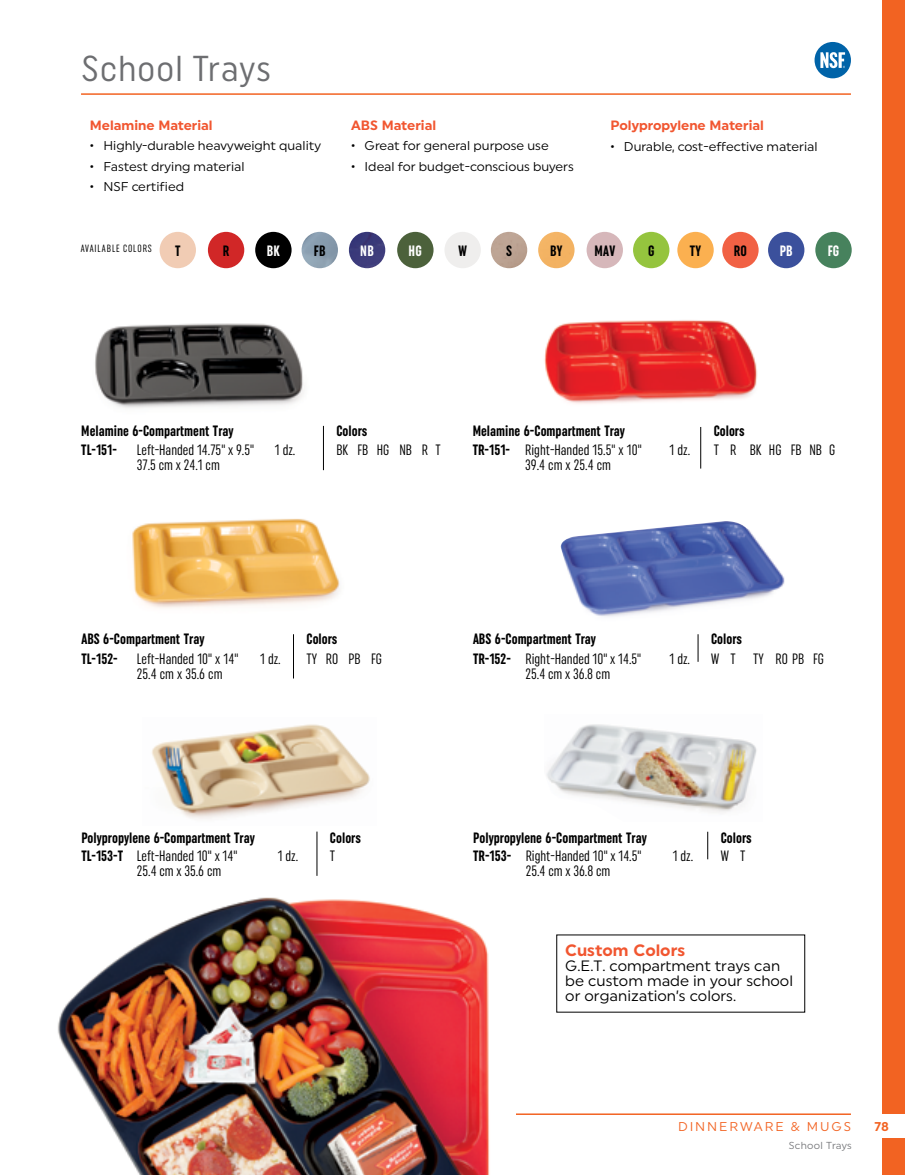
<style>
.page{position:relative;width:905px;height:1175px;background:#fff}
.page>*{position:absolute;margin:0;border:0;box-sizing:border-box;transform-origin:0 0}
.t1{font:36px "Uniform Condensed";letter-spacing:.015em;color:#6d6e71}
.t2{font:700 16.5px "Uniform";color:#f15630}
.t3{font:extra-condensed 15px "Uniform";color:#000}
.t4{font:700 extra-condensed 15px "Uniform";color:#000}
.t5{font:15px/15px "Uniform";color:#000}
.t6{font:700 extra-condensed 15px "Uniform";letter-spacing:.02em;color:#fff}
.t7{font:700 13.5px "Uniform";color:#f15630}
.t8{font:12.75px "Uniform";color:#000}
.t9{font:12.75px "Uniform";letter-spacing:.15em;color:#f26322}
.t10{font:700 12.75px "Uniform";color:#f26322}
.t11{font:extra-condensed 10.5px "Uniform";letter-spacing:.085em;color:#000}
.t12{font:10.2px "Uniform";letter-spacing:.03em;color:#77787b}
.s1{font-weight:700}
</style>
<div class="page">
<hr style="left:81px;top:1113px;width:769px;height:1px;background:#f26322">
<hr style="left:81px;top:93px;width:769px;height:2px;background:#f26322">
<div style="left:814px;top:42px;width:36px;height:36px;background:#0063a8;border-radius:50%"></div>
<svg style="left:820px;top:52px;width:25px;height:17px"></svg>
<div style="left:881px;top:0;width:23px;height:1174px;background:#f26322"></div>
<div style="left:862px;top:1114px;width:42px;height:24px;background:#fff"></div>
<img style="left:560px;top:521px;width:225px;height:96px">
<img style="left:152px;top:724px;width:218px;height:95px">
<img style="left:546px;top:724px;width:211px;height:88px">
<img style="left:544px;top:320px;width:214px;height:84px">
<img style="left:132px;top:518px;width:208px;height:90px">
<img style="left:95px;top:323px;width:208px;height:85px">
<img style="left:57px;top:897px;width:458px;height:277px">
<img style="left:537px;top:231px;width:38px;height:38px;border-radius:19px">
<div style="left:536px;top:230px;width:40px;height:40px;border:2px solid #fff;border-radius:50%"></div>
<div style="left:443px;top:231px;width:39px;height:38px;background:#efeeed;border-radius:50%"></div>
<div style="left:442px;top:230px;width:41px;height:40px;border:2px solid #fff;border-radius:50%"></div>
<img style="left:348px;top:231px;width:38px;height:38px;border-radius:19px">
<div style="left:346px;top:230px;width:41px;height:40px;border:2px solid #fff;border-radius:50%"></div>
<div style="left:254px;top:231px;width:39px;height:38px;background:#000;border-radius:50%"></div>
<div style="left:253px;top:230px;width:41px;height:40px;border:2px solid #fff;border-radius:50%"></div>
<div style="left:585px;top:231px;width:39px;height:38px;background:#d6b7ba;border-radius:50%"></div>
<div style="left:584px;top:230px;width:41px;height:40px;border:2px solid #fff;border-radius:50%"></div>
<img style="left:489px;top:231px;width:39px;height:38px;border-radius:19px">
<div style="left:488px;top:230px;width:41px;height:40px;border:2px solid #fff;border-radius:50%"></div>
<div style="left:396px;top:231px;width:38px;height:38px;background:#4c613b;border-radius:50%"></div>
<div style="left:395px;top:230px;width:41px;height:40px;border:2px solid #fff;border-radius:50%"></div>
<img style="left:300px;top:231px;width:39px;height:38px;border-radius:19px">
<div style="left:299px;top:230px;width:41px;height:40px;border:2px solid #fff;border-radius:50%"></div>
<div style="left:207px;top:231px;width:38px;height:38px;background:#d12727;border-radius:50%"></div>
<div style="left:206px;top:230px;width:40px;height:40px;border:2px solid #fff;border-radius:50%"></div>
<div style="left:158px;top:231px;width:39px;height:38px;background:#f1ccb4;border-radius:50%"></div>
<div style="left:157px;top:230px;width:41px;height:40px;border:2px solid #fff;border-radius:50%"></div>
<div style="left:767px;top:231px;width:38px;height:38px;background:#3b509c;border-radius:50%"></div>
<div style="left:765px;top:230px;width:41px;height:40px;border:2px solid #fff;border-radius:50%"></div>
<div style="left:676px;top:231px;width:38px;height:38px;background:#fbb050;border-radius:50%"></div>
<div style="left:675px;top:230px;width:41px;height:40px;border:2px solid #fff;border-radius:50%"></div>
<div style="left:814px;top:231px;width:38px;height:38px;background:#47825d;border-radius:50%"></div>
<div style="left:813px;top:230px;width:41px;height:40px;border:2px solid #fff;border-radius:50%"></div>
<div style="left:721px;top:231px;width:38px;height:38px;background:#f16144;border-radius:50%"></div>
<div style="left:720px;top:230px;width:40px;height:40px;border:2px solid #fff;border-radius:50%"></div>
<div style="left:632px;top:231px;width:38px;height:38px;background:#95c43e;border-radius:50%"></div>
<div style="left:630px;top:230px;width:41px;height:40px;border:2px solid #fff;border-radius:50%"></div>
<hr style="left:323px;top:426px;width:1px;height:44px;background:#000">
<hr style="left:700px;top:427px;width:1px;height:41px;background:#000">
<hr style="left:293px;top:634px;width:1px;height:44px;background:#000">
<svg style="left:697px;top:634px;width:1px;height:28px"></svg>
<hr style="left:316px;top:831px;width:1px;height:44px;background:#000">
<svg style="left:707px;top:831px;width:1px;height:28px"></svg>
<h1 class="t1" style="left:81px;top:47px;width:191px">School Trays</h1>
<p class="t7" style="left:90px;top:117px;width:124px">Melamine Material</p>
<p class="t8" style="left:90px;top:138px;width:232px">• Highly-durable heavyweight quality</p>
<p class="t8" style="left:90px;top:158px;width:156px">• Fastest drying material</p>
<p class="t8" style="left:90px;top:179px;width:96px">• NSF certified</p>
<p class="t7" style="left:351px;top:117px;width:86px">ABS Material</p>
<p class="t8" style="left:351px;top:138px;width:199px">• Great for general purpose use</p>
<p class="t8" style="left:351px;top:158px;width:224px">• Ideal for budget-conscious buyers</p>
<p class="t7" style="left:610px;top:118px;width:155px">Polypropylene Material</p>
<p class="t8" style="left:610px;top:139px;width:209px">• Durable, cost-effective material</p>
<p class="t11" style="left:81px;top:242px;width:73px">AVAILABLE COLORS</p>
<p class="t4" style="left:175px;top:242px;width:7px">T</p>
<p class="t4" style="left:223px;top:242px;width:8px">R</p>
<p class="t6" style="left:267px;top:242px;width:15px">BK</p>
<p class="t4" style="left:314px;top:242px;width:13px">FB</p>
<p class="t6" style="left:360px;top:242px;width:15px">NB</p>
<p class="t6" style="left:408px;top:242px;width:15px">HG</p>
<p class="t4" style="left:458px;top:242px;width:10px">W</p>
<p class="t4" style="left:506px;top:242px;width:7px">S</p>
<p class="t4" style="left:550px;top:242px;width:14px">BY</p>
<p class="t4" style="left:594px;top:242px;width:22px">MAV</p>
<p class="t4" style="left:648px;top:242px;width:8px">G</p>
<p class="t4" style="left:690px;top:242px;width:13px">TY</p>
<p class="t4" style="left:733px;top:242px;width:15px">RO</p>
<p class="t6" style="left:779px;top:242px;width:15px">PB</p>
<p class="t6" style="left:827px;top:242px;width:13px">FG</p>
<p class="t4" style="left:81px;top:422px;width:154px">Melamine 6-Compartment Tray</p>
<p class="t4" style="left:81px;top:441px;width:37px">TL-151-</p>
<p class="t3" style="left:137px;top:441px;width:119px">Left-Handed 14.75" x 9.5"</p>
<p class="t3" style="left:275px;top:441px;width:22px">1 dz.</p>
<p class="t3" style="left:137px;top:456px;width:84px">37.5 cm x 24.1 cm</p>
<p class="t4" style="left:336px;top:422px;width:33px">Colors</p>
<p class="t3" style="left:336px;top:441px;width:106px">BK FBHG NB RT</p>
<p class="t4" style="left:473px;top:422px;width:154px">Melamine 6-Compartment Tray</p>
<p class="t3" style="left:473px;top:441px;width:170px"><span class="s1">TR-151-</span> Right-Handed 15.5" x 10"</p>
<p class="t3" style="left:669px;top:441px;width:22px">1 dz.</p>
<p class="t3" style="left:525px;top:456px;width:87px">39.4 cm x 25.4 cm</p>
<p class="t4" style="left:713px;top:422px;width:33px">Colors</p>
<p class="t3" style="left:713px;top:441px;width:123px">T R BKHG FBNBG</p>
<p class="t4" style="left:81px;top:630px;width:124px">ABS 6-Compartment Tray</p>
<p class="t4" style="left:306px;top:630px;width:33px">Colors</p>
<p class="t4" style="left:473px;top:630px;width:124px">ABS 6-Compartment Tray</p>
<p class="t4" style="left:711px;top:630px;width:33px">Colors</p>
<p class="t4" style="left:81px;top:649px;width:38px">TL-152-</p>
<p class="t3" style="left:137px;top:649px;width:103px">Left-Handed 10" x 14"</p>
<p class="t3" style="left:260px;top:649px;width:22px">1 dz.</p>
<p class="t3" style="left:137px;top:664px;width:87px">25.4 cm x 35.6 cm</p>
<p class="t3" style="left:306px;top:649px;width:77px">TY RO PB FG</p>
<p class="t3" style="left:473px;top:649px;width:170px"><span class="s1">TR-152-</span> Right-Handed 10" x 14.5"</p>
<p class="t3" style="left:669px;top:649px;width:22px">1 dz.</p>
<p class="t3" style="left:525px;top:664px;width:86px">25.4 cm x 36.8 cm</p>
<p class="t3" style="left:711px;top:649px;width:114px">W T TY ROPB FG</p>
<p class="t4" style="left:81px;top:829px;width:175px">Polypropylene 6-Compartment Tray</p>
<p class="t4" style="left:330px;top:829px;width:33px">Colors</p>
<p class="t4" style="left:473px;top:829px;width:175px">Polypropylene 6-Compartment Tray</p>
<p class="t4" style="left:720px;top:829px;width:33px">Colors</p>
<p class="t3" style="left:81px;top:847px;width:158px"><span class="s1">TL-153-T</span> Left-Handed 10" x 14"</p>
<p class="t3" style="left:278px;top:847px;width:22px">1 dz.</p>
<p class="t3" style="left:137px;top:862px;width:86px">25.4 cm x 35.6 cm</p>
<p class="t3" style="left:330px;top:847px;width:7px">T</p>
<p class="t3" style="left:473px;top:847px;width:170px"><span class="s1">TR-153-</span> Right-Handed 10" x 14.5"</p>
<p class="t3" style="left:672px;top:847px;width:22px">1 dz.</p>
<p class="t3" style="left:526px;top:862px;width:86px">25.4 cm x 36.8 cm</p>
<p class="t3" style="left:720px;top:847px;width:26px">W T</p>
<p class="t2" style="left:565px;top:940px;width:121px">Custom Colors</p>
<p class="t5" style="left:565px;top:957px;width:229px">G.E.T. compartment trays can be custom made in your school or organization’s colors.</p>
<p class="t9" style="left:678px;top:1118px;width:174px">DINNERWARE &amp; MUGS</p>
<p class="t10" style="left:874px;top:1118px;width:16px">78</p>
<p class="t12" style="left:788px;top:1139px;width:65px">School Trays</p>
</div>
